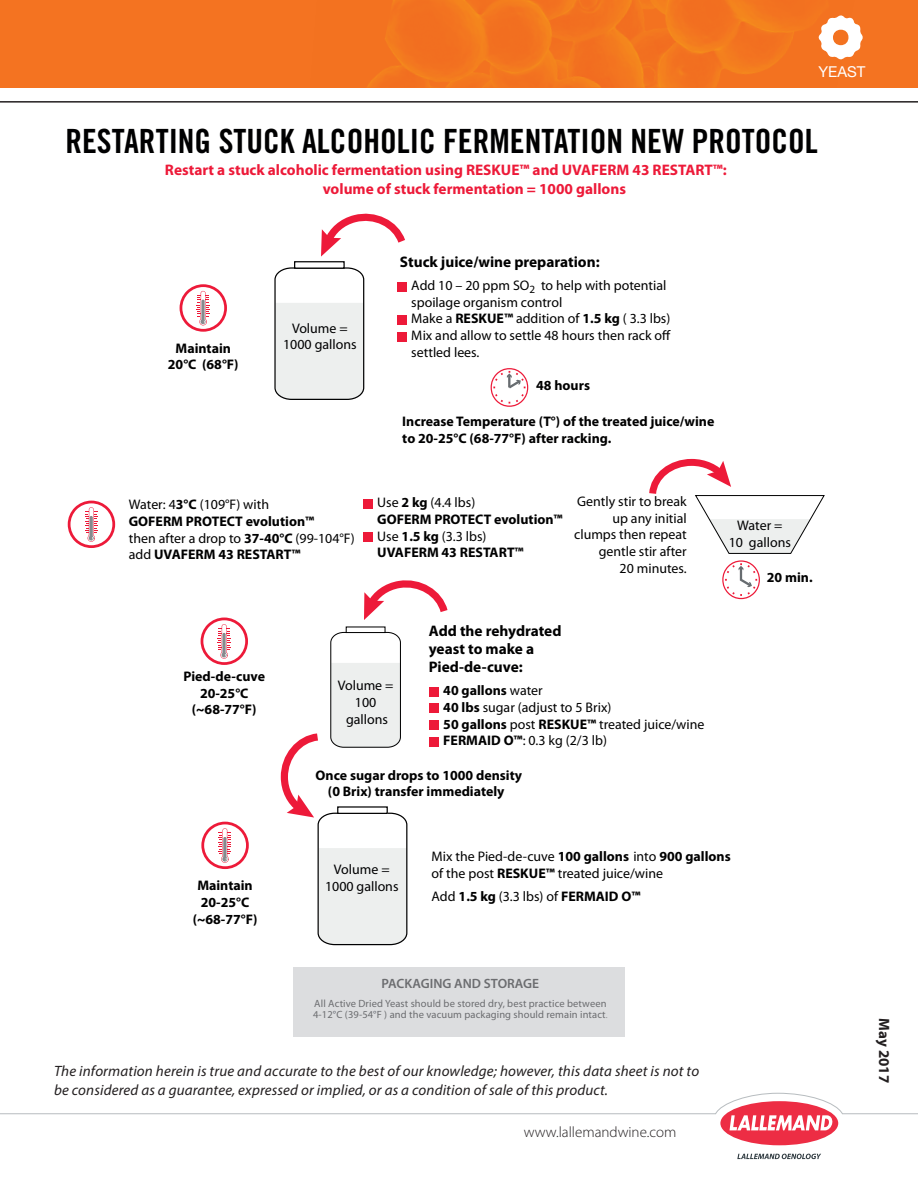
<style>
.page{position:relative;width:918px;height:1188px;background:#fff}
.page>*{position:absolute;margin:0;border:0;box-sizing:border-box;transform-origin:0 0}
.t1{font:33.45px "Trade Gothic Bold Cond Twenty";color:#000001}
.t2{font:700 15.3px/19.5px "Myriad Pro";color:#ed1a39}
.t3{font:700 15.3px/18.3px "Myriad Pro";color:#000001}
.t4{font:italic 15px/18.8px "Myriad Pro";letter-spacing:.01em;color:#231f20}
.t5{font:300 15px "Myriad Pro";color:#231f20}
.t6{font:700 15px "Myriad Pro";color:#231f20}
.t7{font:15px "Helvetica Neue LT Std";color:#fff}
.t8{font:13.95px/16.6px "Myriad Pro";color:#000001;text-align:center}
.t9{font:700 13.95px/16.6px "Myriad Pro";color:#000001;text-align:center}
.t10{font:600 13.5px "Myriad Pro";color:#6c6d70}
.t11{font:10.5px/10.5px "Myriad Pro";letter-spacing:.01em;color:#6c6d70}
.s1{font-weight:700}
.s2{font-weight:400}
.s3{color:#65686f}
.s4{font-weight:300}
</style>
<div class="page">
<div style="left:0;top:0;width:918px;height:88px;background:#f47321"></div>
<img style="left:367px;top:0;width:405px;height:88px">
<svg style="left:818px;top:15px;width:45px;height:45px"></svg>
<hr style="left:0;top:101px;width:918px;height:2px;background:#231f20">
<div style="left:720px;top:1101px;width:118px;height:44px;background:#ed2d44;border-radius:50%"></div>
<svg style="left:0;top:1092px;width:918px;height:38px"></svg>
<svg style="left:737px;top:1154px;width:84px;height:5px"></svg>
<div style="left:294px;top:968px;width:331px;height:69px;background:#dcdddf"></div>
<svg style="left:180px;top:284px;width:47px;height:48px"></svg>
<svg style="left:321px;top:213px;width:84px;height:44px"></svg>
<div style="left:397px;top:282px;width:10px;height:9px;background:#ed1a39"></div>
<div style="left:397px;top:315px;width:10px;height:10px;background:#ed1a39"></div>
<div style="left:397px;top:332px;width:10px;height:9px;background:#ed1a39"></div>
<svg style="left:274px;top:267px;width:91px;height:133px"></svg>
<div style="left:294px;top:261px;width:51px;height:8px;border:1px solid #000001"></div>
<svg style="left:491px;top:368px;width:37px;height:39px"></svg>
<svg style="left:68px;top:501px;width:47px;height:47px"></svg>
<div style="left:363px;top:499px;width:10px;height:10px;background:#ed1a39"></div>
<div style="left:363px;top:532px;width:10px;height:10px;background:#ed1a39"></div>
<svg style="left:649px;top:458px;width:176px;height:141px"></svg>
<svg style="left:364px;top:580px;width:84px;height:40px"></svg>
<svg style="left:201px;top:822px;width:48px;height:47px"></svg>
<svg style="left:201px;top:618px;width:47px;height:47px"></svg>
<div style="left:429px;top:687px;width:10px;height:10px;background:#ed1a39"></div>
<div style="left:429px;top:704px;width:10px;height:9px;background:#ed1a39"></div>
<div style="left:429px;top:720px;width:10px;height:10px;background:#ed1a39"></div>
<div style="left:429px;top:737px;width:10px;height:10px;background:#ed1a39"></div>
<svg style="left:284px;top:631px;width:124px;height:315px"></svg>
<p class="t7" style="left:819px;top:63px;width:48px">YEAST</p>
<h1 class="t1" style="left:65px;top:120px;width:754px">RESTARTING STUCK ALCOHOLIC FERMENTATION NEW PROTOCOL</h1>
<p class="t2" style="left:323px;top:160px;width:406px;text-indent:-158px">Restart a stuck alcoholic fermentation using RESKUE™ and UVAFERM 43 RESTART™: volume of stuck fermentation = 1000 gallons</p>
<p class="t9" style="left:168px;top:340px;width:72px">Maintain<br>20°C (68°F)</p>
<p class="t8" style="left:283px;top:320px;width:75px">Volume =<br>1000 gallons</p>
<p class="t3" style="left:400px;top:253px;width:201px">Stuck juice/wine preparation:</p>
<p class="t8" style="left:411px;top:277px;width:261px;text-align:left">Add 10 – 20 ppm SO<sub>2</sub> to help with potential spoilage organism control<br>Make a <span class="s1">RESKUE™</span> addition of <span class="s1">1.5 kg</span> ( 3.3 lbs)<br>Mix and allow to settle 48 hours then rack off settled lees.</p>
<p class="t9" style="left:536px;top:377px;width:55px">48 hours</p>
<p class="t9" style="left:402px;top:413px;width:314px;text-align:left">Increase Temperature (T°) of the treated juice/wine to 20-25°C (68-77°F) after racking.</p>
<p class="t9" style="left:129px;top:496px;width:227px;text-align:left"><span class="s2">Water: 4</span>3°C <span class="s2">(109°F) with<br></span>GOFERM PROTECT evolution™<br><span class="s2">then after a drop to</span> 37-40°C <span class="s2">(99-104°F) add</span> UVAFERM 43 RESTART™</p>
<p class="t9" style="left:377px;top:495px;width:187px;text-align:left"><span class="s2">Use</span> 2 kg <span class="s2">(4.4 lbs)<br></span>GOFERM PROTECT evolution™<br><span class="s2">Use</span> 1.5 kg <span class="s2">(3.3 lbs)<br></span>UVAFERM 43 RESTART™</p>
<p class="t8" style="left:574px;top:493px;width:114px;text-align:right">Gently stir to break up any initial clumps then repeat gentle stir after<br>20 minutes.</p>
<p class="t9" style="left:183px;top:668px;width:83px">Pied-de-cuve<br>20-25°C (~68-77°F)</p>
<p class="t8" style="left:338px;top:677px;width:57px">Volume =<br>100 gallons</p>
<p class="t3" style="left:429px;top:621px;width:134px">Add the rehydrated yeast to make a<br>Pied-de-cuve:</p>
<p class="t8" style="left:443px;top:682px;width:263px;text-align:left"><span class="s1">40 gallons</span> water<br><span class="s1">40 lbs</span> sugar (adjust to 5 Brix)<br><span class="s1">50 gallons</span> post <span class="s1">RESKUE™</span> treated juice/wine<br><span class="s1">FERMAID O™</span>: 0.3 kg (2/3 lb)</p>
<p class="t9" style="left:316px;top:767px;width:208px;line-height:16px">Once sugar drops to 1000 density (0 Brix) transfer immediately</p>
<p class="t8" style="left:729px;top:517px;width:64px">Water =<br>10 gallons</p>
<p class="t9" style="left:767px;top:570px;width:47px">20 min.</p>
<p class="t9" style="left:193px;top:877px;width:66px">Maintain<br>20-25°C (~68-77°F)</p>
<p class="t8" style="left:325px;top:861px;width:75px">Volume =<br>1000 gallons</p>
<p class="t8" style="left:432px;top:849px;width:301px;text-align:left">Mix the Pied-de-cuve <span class="s1">100 gallons</span> into <span class="s1">900 gallons </span>of the post <span class="s1">RESKUE™</span> treated juice/wine</p>
<p class="t9" style="left:432px;top:888px;width:210px"><span class="s2">Add</span> 1.5 kg <span class="s2">(3.3 lbs) of</span> FERMAID O™</p>
<p class="t10" style="left:382px;top:976px;width:159px">PACKAGING AND STORAGE</p>
<p class="t11" style="left:313px;top:999px;width:296px">All Active Dried Yeast should be stored dry, best practice between<br>4-12<span class="s3">°</span>C (39-54<span class="s3">°</span>F ) and the vacuum packaging should remain intact<span class="s4">.</span></p>
<p class="t4" style="left:54px;top:1061px;width:647px">The information herein is true and accurate to the best of our knowledge; however, this data sheet is not to be considered as a guarantee, expressed or implied, or as a condition of sale of this product.</p>
<p class="t5" style="left:524px;top:1123px;width:154px">www.lallemandwine.com</p>
<p class="t6" style="left:893px;top:1018px;width:66px;rotate:90deg">May 2017</p>
</div>
